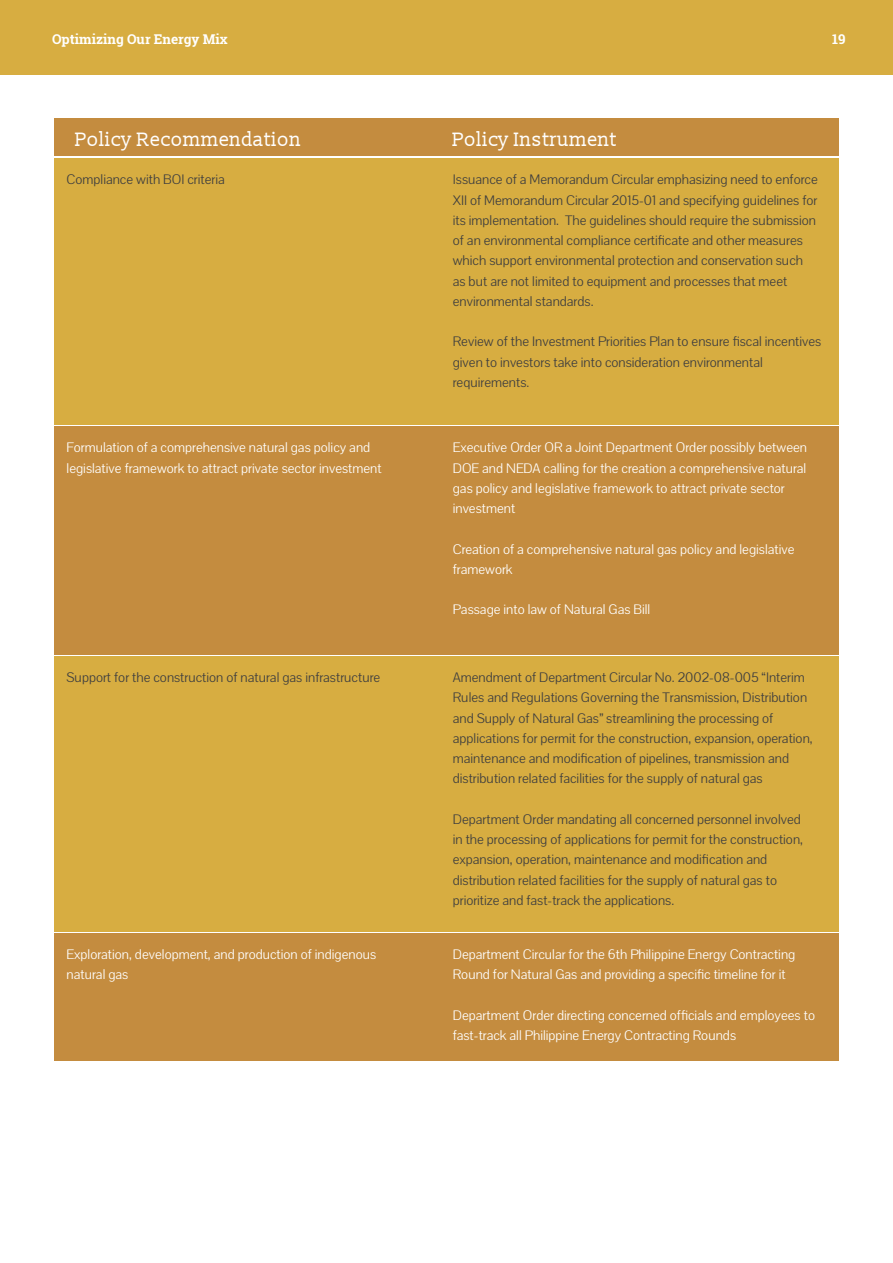
<style>
.page{position:relative;width:893px;height:1263px;background:#fff}
.page>*{position:absolute;margin:0;border:0;box-sizing:border-box;transform-origin:0 0}
.t1{font:19.5px "Slabo 13 px";color:#fff}
.t2{font:14.25px/20.2px "Pavanam";color:#3e3e3f}
.t3{font:14.25px/20.2px "Pavanam";color:#fff}
.t4{font:700 13.5px "Roboto Slab";color:#fff}
</style>
<div class="page">
<div style="left:0;top:0;width:893px;height:75px;background:#d7ad41"></div>
<div style="left:54px;top:118px;width:785px;height:38px;background:#c48c3f"></div>
<div style="left:54px;top:426px;width:785px;height:229px;background:#c48c3f"></div>
<div style="left:54px;top:656px;width:785px;height:276px;background:#d7ad41"></div>
<div style="left:54px;top:933px;width:785px;height:127px;background:#c48c3f"></div>
<div style="left:54px;top:159px;width:785px;height:266px;background:#d7ad41"></div>
<p class="t4" style="left:52px;top:30px;width:177px">Optimizing Our Energy Mix</p>
<p class="t4" style="left:832px;top:30px;width:15px">19</p>
<p class="t1" style="left:75px;top:127px;width:228px">Policy Recommendation</p>
<p class="t1" style="left:452px;top:127px;width:166px">Policy Instrument</p>
<p class="t2" style="left:67px;top:170px;width:160px">Compliance with BOI criteria</p>
<p class="t2" style="left:453px;top:170px;width:366px">Issuance of a Memorandum Circular emphasizing need to enforce XII of Memorandum Circular 2015-01 and specifying guidelines for its implementation. The guidelines should require the submission of an environmental compliance certificate and other measures which support environmental protection and conservation such as but are not limited to equipment and processes that meet environmental standards.</p>
<p class="t2" style="left:453px;top:332px;width:370px">Review of the Investment Priorities Plan to ensure fiscal incentives given to investors take into consideration environmental requirements.</p>
<p class="t3" style="left:67px;top:438px;width:317px">Formulation of a comprehensive natural gas policy and legislative framework to attract private sector investment</p>
<p class="t3" style="left:453px;top:438px;width:356px">Executive Order OR a Joint Department Order possibly between DOE and NEDA calling for the creation a comprehensive natural gas policy and legislative framework to attract private sector investment</p>
<p class="t3" style="left:453px;top:539px;width:343px">Creation of a comprehensive natural gas policy and legislative framework</p>
<p class="t3" style="left:453px;top:600px;width:199px">Passage into law of Natural Gas Bill</p>
<p class="t2" style="left:67px;top:667px;width:315px">Support for the construction of natural gas infrastructure</p>
<p class="t2" style="left:453px;top:667px;width:361px">Amendment of Department Circular No. 2002-08-005 “Interim Rules and Regulations Governing the Transmission, Distribution and Supply of Natural Gas” streamlining the processing of applications for permit for the construction, expansion, operation, maintenance and modification of pipelines, transmission and distribution related facilities for the supply of natural gas</p>
<p class="t2" style="left:453px;top:809px;width:352px">Department Order mandating all concerned personnel involved in the processing of applications for permit for the construction, expansion, operation, maintenance and modification and distribution related facilities for the supply of natural gas to prioritize and fast-track the applications.</p>
<p class="t3" style="left:67px;top:944px;width:311px">Exploration, development, and production of indigenous natural gas</p>
<p class="t3" style="left:453px;top:944px;width:344px">Department Circular for the 6th Philippine Energy Contracting<br>Round for Natural Gas and providing a specific timeline for it</p>
<p class="t3" style="left:453px;top:1005px;width:364px">Department Order directing concerned officials and employees to fast-track all Philippine Energy Contracting Rounds</p>
</div>
